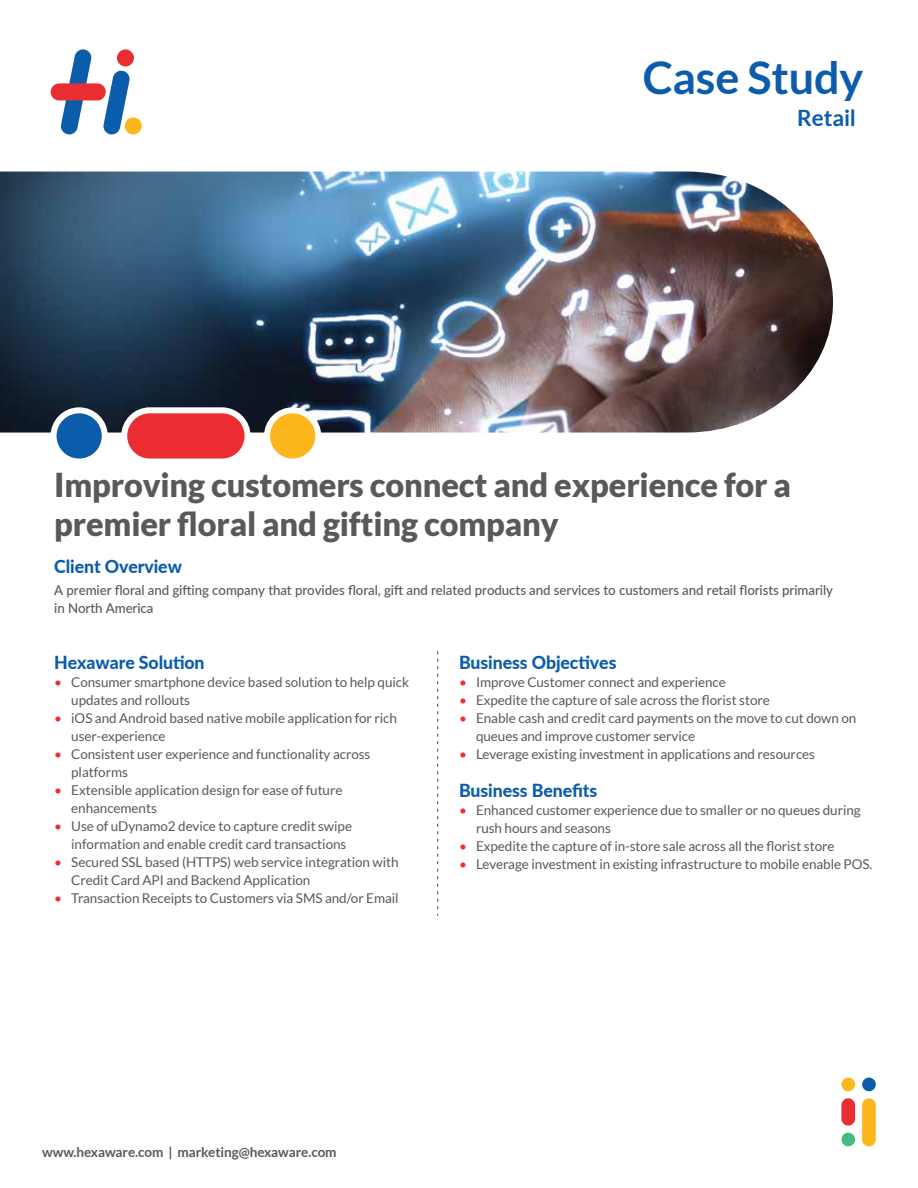
<style>
.page{position:relative;width:918px;height:1188px;background:#fff}
.page>*{position:absolute;margin:0;border:0;box-sizing:border-box;transform-origin:0 0}
.t1{font:700 45px "Lato";letter-spacing:-.005em;color:#0b5caa}
.t2{font:900 33px/39.6px "Lato";letter-spacing:-.005em;color:#58595b}
.t3{font:700 22.5px "Lato";letter-spacing:-.005em;color:#0b5caa}
.t4{font:800 18px "Lato";letter-spacing:-.005em;color:#0b5caa}
.t5{font:13.5px/18px "Lato";letter-spacing:-.005em;color:#58595b}
.t6{font:500 13.5px/18px "Lato";letter-spacing:-.005em;color:#58595b}
.t7{font:700 13.5px "Lato";letter-spacing:-.005em;color:#58595b}
.s1{color:#ee2d31}
</style>
<div class="page">
<img style="left:0;top:172px;width:833px;height:261px">
<svg style="left:121px;top:407px;width:130px;height:52px"></svg>
<svg style="left:51px;top:407px;width:57px;height:52px"></svg>
<svg style="left:264px;top:407px;width:57px;height:52px"></svg>
<div style="left:125px;top:117px;width:17px;height:17px;background:#fdb71d;border-radius:50%"></div>
<div style="left:117px;top:49px;width:17px;height:17px;background:#ea2d30;border-radius:50%"></div>
<svg style="left:51px;top:49px;width:79px;height:85px"></svg>
<div style="left:841px;top:1078px;width:14px;height:13px;background:#fdb71d;border-radius:50%"></div>
<div style="left:862px;top:1098px;width:14px;height:48px;background:#fdb71d;border-radius:7px"></div>
<div style="left:862px;top:1078px;width:14px;height:13px;background:#0b5caa;border-radius:50%"></div>
<div style="left:841px;top:1098px;width:14px;height:28px;background:#ea2d30;border-radius:7px"></div>
<div style="left:841px;top:1133px;width:14px;height:13px;background:#45ba84;border-radius:50%"></div>
<svg style="left:437px;top:651px;width:1px;height:265px"></svg>
<h1 class="t1" style="left:643px;top:52px;width:222px">Case Study</h1>
<h3 class="t3" style="left:797px;top:104px;width:60px">Retail</h3>
<h2 class="t2" style="left:54px;top:464px;width:738px">Improving customers connect and experience for a premier floral and gifting company</h2>
<h3 class="t4" style="left:54px;top:553px;width:129px">Client Overview</h3>
<p class="t6" style="left:54px;top:581px;width:780px">A premier floral and gifting company that provides floral, gift and related products and services to customers and retail florists primarily in North America</p>
<h3 class="t4" style="left:54px;top:649px;width:152px">Hexaware Solution</h3>
<p class="t5" style="left:71px;top:673px;width:339px;text-indent:-17px"><span class="s1">•</span> Consumer smartphone device based solution to help quick updates and rollouts</p>
<p class="t5" style="left:71px;top:709px;width:327px;text-indent:-17px"><span class="s1">•</span> iOS and Android based native mobile application for rich user-experience</p>
<p class="t5" style="left:71px;top:745px;width:301px;text-indent:-17px"><span class="s1">•</span> Consistent user experience and functionality across platforms</p>
<p class="t5" style="left:71px;top:781px;width:273px;text-indent:-17px"><span class="s1">•</span> Extensible application design for ease of future enhancements</p>
<p class="t5" style="left:71px;top:817px;width:282px;text-indent:-17px"><span class="s1">•</span> Use of uDynamo2 device to capture credit swipe information and enable credit card transactions</p>
<p class="t5" style="left:71px;top:853px;width:329px;text-indent:-17px"><span class="s1">•</span> Secured SSL based (HTTPS) web service integration with<br>Credit Card API and Backend Application</p>
<p class="t5" style="left:54px;top:889px;width:346px"><span class="s1">•</span> Transaction Receipts to Customers via SMS and/or Email</p>
<h3 class="t4" style="left:459px;top:649px;width:159px">Business Objectives</h3>
<p class="t5" style="left:459px;top:673px;width:268px"><span class="s1">•</span> Improve Customer connect and experience</p>
<p class="t5" style="left:459px;top:691px;width:312px"><span class="s1">•</span> Expedite the capture of sale across the florist store</p>
<p class="t5" style="left:476px;top:709px;width:382px;text-indent:-17px"><span class="s1">•</span> Enable cash and credit card payments on the move to cut down on queues and improve customer service</p>
<p class="t5" style="left:459px;top:745px;width:358px"><span class="s1">•</span> Leverage existing investment in applications and resources</p>
<h3 class="t4" style="left:459px;top:777px;width:140px">Business Benefits</h3>
<p class="t5" style="left:476px;top:801px;width:386px;text-indent:-17px"><span class="s1">•</span> Enhanced customer experience due to smaller or no queues during rush hours and seasons</p>
<p class="t5" style="left:459px;top:837px;width:377px"><span class="s1">•</span> Expedite the capture of in-store sale across all the florist store</p>
<p class="t5" style="left:459px;top:855px;width:415px"><span class="s1">•</span> Leverage investment in existing infrastructure to mobile enable POS.</p>
<p class="t7" style="left:42px;top:1144px;width:296px">www.hexaware.com | marketing@hexaware.com</p>
</div>
